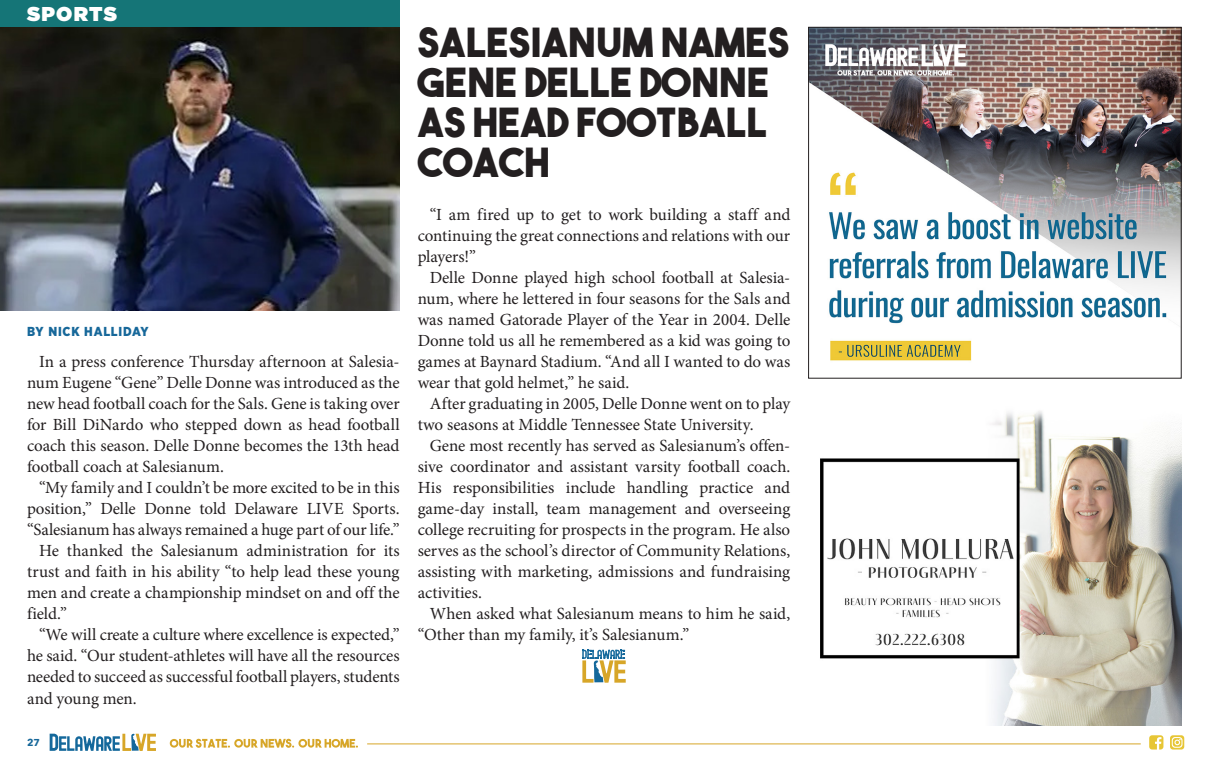
<style>
.page{position:relative;width:1208px;height:769px;background:#fff}
.page>*{position:absolute;margin:0;border:0;box-sizing:border-box;transform-origin:0 0}
.t1{font:40px/40px "The Bold Font";letter-spacing:.01em;color:#231f20}
.t2{font:900 20px "Gotham";letter-spacing:.055em;color:#fff}
.body_copy{font:17px/21px "Minion Pro";letter-spacing:-.005em;color:#231f20;text-align:justify}
.t3{font:900 13px "Gotham Narrow";letter-spacing:.06em;color:#17689a}
.t4{font:700 10px "Avenir Next";color:#17689a}
</style>
<div class="page">
<div style="left:0;top:0;width:399px;height:27px;background:#157577"></div>
<svg style="left:50px;top:733px;width:106px;height:17px"></svg>
<svg style="left:170px;top:738px;width:188px;height:9px"></svg>
<hr style="left:367px;top:743px;width:773px;height:1px;background:#d7a628">
<svg style="left:1149px;top:735px;width:14px;height:14px"></svg>
<svg style="left:1170px;top:735px;width:14px;height:14px"></svg>
<div style="left:396px;top:6px;width:413px;height:192px;background:#fff"></div>
<svg style="left:582px;top:649px;width:43px;height:33px"></svg>
<img style="left:0;top:27px;width:399px;height:284px">
<img style="left:820px;top:411px;width:360px;height:313px">
<img style="left:810px;top:29px;width:369px;height:332px">
<div style="left:808px;top:27px;width:373px;height:351px;border:1px solid #231f20"></div>
<p class="t2" style="left:27px;top:0;width:91px">SPORTS</p>
<p class="t3" style="left:27px;top:323px;width:123px">BY NICK HALLIDAY</p>
<p class="body_copy" style="left:27px;top:351px;width:374px;text-indent:12px">In a press conference Thursday afternoon at Salesia&shy;num Eugene “Gene” Delle Donne was introduced as the new head football coach for the Sals. Gene is taking over for Bill DiNardo who stepped down as head football coach this season. Delle Donne becomes the 13th head football coach at Salesianum.</p>
<p class="body_copy" style="left:27px;top:477px;width:374px;text-indent:12px">“My family and I couldn’t be more excited to be in this position,” Delle Donne told Delaware LIVE Sports. “Salesianum has always remained a huge part of our life.”</p>
<p class="body_copy" style="left:27px;top:540px;width:374px;text-indent:12px">He thanked the Salesianum administration for its trust and faith in his ability “to help lead these young men and create a championship mindset on and off the field.”</p>
<p class="body_copy" style="left:27px;top:624px;width:374px;text-indent:12px">“We will create a culture where excellence is expected,” he said. “Our student-athletes will have all the resources needed to succeed as successful football players, students and young men.</p>
<p class="t4" style="left:27px;top:733px;width:14px">27</p>
<p class="t1" style="left:417px;top:22px;width:373px">SALESIANUM NAMES<br>GENE DELLE DONNE<br>AS HEAD FOOTBALL<br>COACH</p>
<p class="body_copy" style="left:417px;top:204px;width:374px;text-indent:12px">“I am fired up to get to work building a staff and continuing the great connections and relations with our players!”</p>
<p class="body_copy" style="left:417px;top:267px;width:374px;text-indent:12px">Delle Donne played high school football at Salesia&shy;num, where he lettered in four seasons for the Sals and was named Gatorade Player of the Year in 2004. Delle Donne told us all he remembered as a kid was going to games at Baynard Stadium. “And all I wanted to do was wear that gold helmet,” he said.</p>
<p class="body_copy" style="left:417px;top:393px;width:374px;text-indent:12px">After graduating in 2005, Delle Donne went on to play two seasons at Middle Tennessee State University.</p>
<p class="body_copy" style="left:417px;top:435px;width:374px;text-indent:12px">Gene most recently has served as Salesianum’s offen&shy;sive coordinator and assistant varsity football coach.<br>His responsibilities include handling practice and game-day install, team management and overseeing college recruiting for prospects in the program. He also serves as the school’s director of Community Relations, assisting with marketing, admissions and fundraising activities.</p>
<p class="body_copy" style="left:417px;top:603px;width:374px;text-indent:12px">When asked what Salesianum means to him he said, “Other than my family, it’s Salesianum.”</p>
</div>
